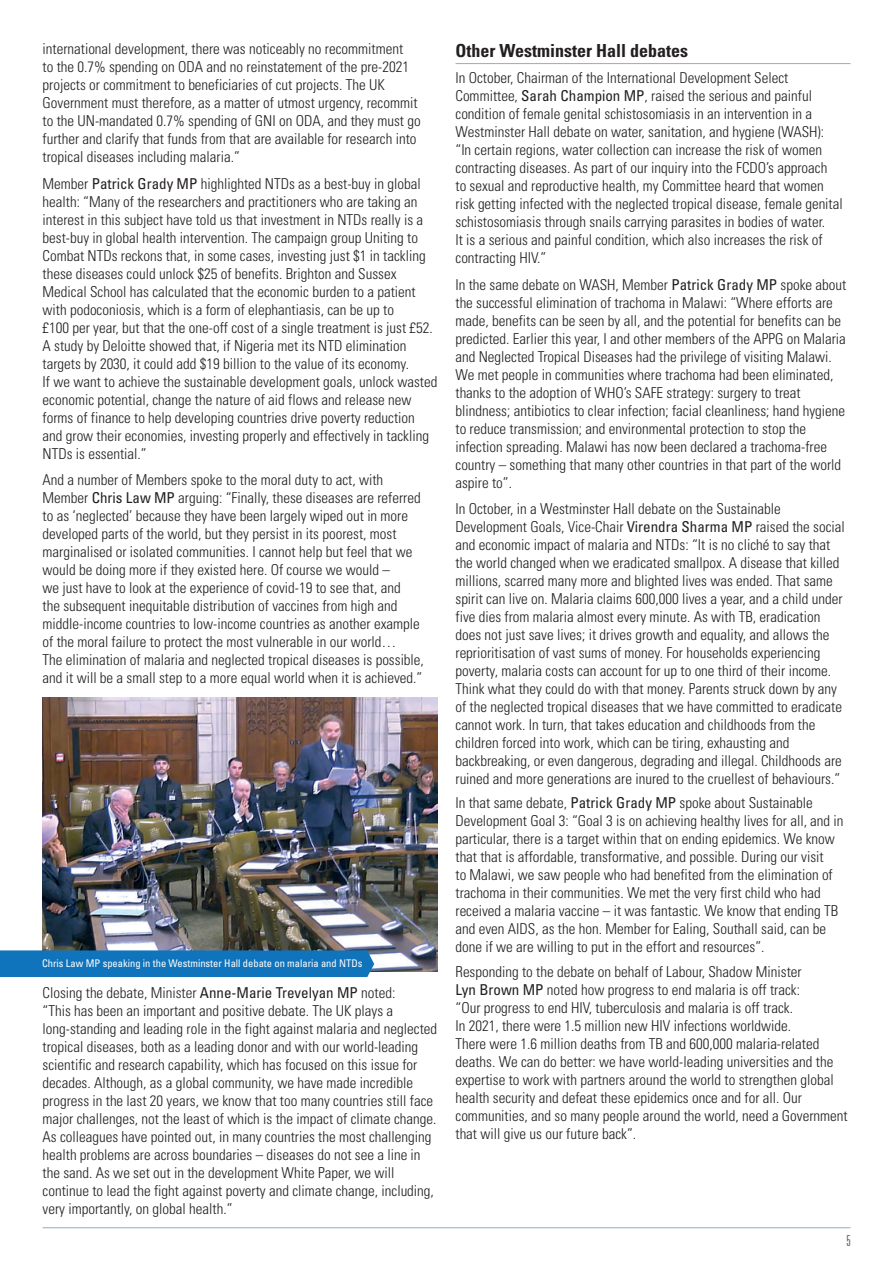
<style>
.page{position:relative;width:893px;height:1263px;background:#fff}
.page>*{position:absolute;margin:0;border:0;box-sizing:border-box;transform-origin:0 0}
.header_2{font:700 condensed 18px "Univers";color:#231f20}
.body_text_10pt{font:300 condensed 15px/18px "Univers";color:#231f20}
.t1{font:300 ultra-condensed 15px "Univers";color:#636366}
.t2{font:condensed 10.5px "Univers";color:#fff}
.s1{font-weight:400}
</style>
<div class="page">
<hr style="left:43px;top:1227px;width:807px;height:1px;background:#90acd8">
<hr style="left:455px;top:63px;width:395px;height:1px;background:#90acd8">
<img style="left:43px;top:698px;width:394px;height:273px">
<div style="left:0;top:950px;width:374px;height:27px;background:#1074bc"></div>
<p class="body_text_10pt" style="left:43px;top:40px;width:380px">international development, there was noticeably no recommitment<br>to the 0.7% spending on ODA and no reinstatement of the pre-2021 projects or commitment to beneficiaries of cut projects. The UK Government must therefore, as a matter of utmost urgency, recommit to the UN-mandated 0.7% spending of GNI on ODA, and they must go further and clarify that funds from that are available for research into tropical diseases including malaria.”</p>
<p class="body_text_10pt" style="left:43px;top:175px;width:396px">Member <span class="s1">Patrick Grady MP</span> highlighted NTDs as a best-buy in global health: “Many of the researchers and practitioners who are taking an interest in this subject have told us that investment in NTDs really is a best-buy in global health intervention. The campaign group Uniting to Combat NTDs reckons that, in some cases, investing just $1 in tackling these diseases could unlock $25 of benefits. Brighton and Sussex Medical School has calculated that the economic burden to a patient with podoconiosis, which is a form of elephantiasis, can be up to<br>£100 per year, but that the one-off cost of a single treatment is just £52.<br>A study by Deloitte showed that, if Nigeria met its NTD elimination targets by 2030, it could add $19 billion to the value of its economy.<br>If we want to achieve the sustainable development goals, unlock wasted economic potential, change the nature of aid flows and release new forms of finance to help developing countries drive poverty reduction and grow their economies, investing properly and effectively in tackling NTDs is essential.”</p>
<p class="body_text_10pt" style="left:43px;top:471px;width:383px">And a number of Members spoke to the moral duty to act, with Member <span class="s1">Chris Law MP</span> arguing: “Finally, these diseases are referred to as ‘neglected’ because they have been largely wiped out in more developed parts of the world, but they persist in its poorest, most marginalised or isolated communities. I cannot help but feel that we would be doing more if they existed here. Of course we would –<br>we just have to look at the experience of covid-19 to see that, and<br>the subsequent inequitable distribution of vaccines from high and middle-income countries to low-income countries as another example of the moral failure to protect the most vulnerable in our world…<br>The elimination of malaria and neglected tropical diseases is possible, and it will be a small step to a more equal world when it is achieved.”</p>
<p class="t2" style="left:42px;top:957px;width:322px">Chris Law MP speaking in the Westminster Hall debate on malaria and NTDs</p>
<p class="body_text_10pt" style="left:43px;top:984px;width:396px">Closing the debate, Minister <span class="s1">Anne-Marie Trevelyan MP</span> noted:<br>“This has been an important and positive debate. The UK plays a long-standing and leading role in the fight against malaria and neglected tropical diseases, both as a leading donor and with our world-leading scientific and research capability, which has focused on this issue for decades. Although, as a global community, we have made incredible progress in the last 20 years, we know that too many countries still face major challenges, not the least of which is the impact of climate change.<br>As colleagues have pointed out, in many countries the most challenging health problems are across boundaries – diseases do not see a line in the sand. As we set out in the development White Paper, we will continue to lead the fight against poverty and climate change, including, very importantly, on global health.”</p>
<p class="header_2" style="left:455px;top:39px;width:234px">Other Westminster Hall debates</p>
<p class="body_text_10pt" style="left:455px;top:69px;width:389px">In October, Chairman of the International Development Select Committee, <span class="s1">Sarah Champion MP</span>, raised the serious and painful condition of female genital schistosomiasis in an intervention in a Westminster Hall debate on water, sanitation, and hygiene (WASH): “In certain regions, water collection can increase the risk of women contracting diseases. As part of our inquiry into the FCDO’s approach<br>to sexual and reproductive health, my Committee heard that women risk getting infected with the neglected tropical disease, female genital schistosomiasis through snails carrying parasites in bodies of water.<br>It is a serious and painful condition, which also increases the risk of contracting HIV.”</p>
<p class="body_text_10pt" style="left:455px;top:276px;width:392px">In the same debate on WASH, Member <span class="s1">Patrick Grady MP</span> spoke about the successful elimination of trachoma in Malawi: “Where efforts are made, benefits can be seen by all, and the potential for benefits can be predicted. Earlier this year, I and other members of the APPG on Malaria and Neglected Tropical Diseases had the privilege of visiting Malawi.<br>We met people in communities where trachoma had been eliminated, thanks to the adoption of WHO’s SAFE strategy: surgery to treat blindness; antibiotics to clear infection; facial cleanliness; hand hygiene to reduce transmission; and environmental protection to stop the infection spreading. Malawi has now been declared a trachoma-free country – something that many other countries in that part of the world aspire to”.</p>
<p class="body_text_10pt" style="left:455px;top:500px;width:391px">In October, in a Westminster Hall debate on the Sustainable Development Goals, Vice-Chair <span class="s1">Virendra Sharma MP</span> raised the social and economic impact of malaria and NTDs: “It is no cliché to say that the world changed when we eradicated smallpox. A disease that killed millions, scarred many more and blighted lives was ended. That same spirit can live on. Malaria claims 600,000 lives a year, and a child under five dies from malaria almost every minute. As with TB, eradication does not just save lives; it drives growth and equality, and allows the reprioritisation of vast sums of money. For households experiencing poverty, malaria costs can account for up to one third of their income.<br>Think what they could do with that money. Parents struck down by any of the neglected tropical diseases that we have committed to eradicate cannot work. In turn, that takes education and childhoods from the children forced into work, which can be tiring, exhausting and backbreaking, or even dangerous, degrading and illegal. Childhoods are ruined and more generations are inured to the cruellest of behaviours.”</p>
<p class="body_text_10pt" style="left:455px;top:794px;width:390px">In that same debate, <span class="s1">Patrick Grady MP</span> spoke about Sustainable Development Goal 3: “Goal 3 is on achieving healthy lives for all, and in particular, there is a target within that on ending epidemics. We know that that is affordable, transformative, and possible. During our visit<br>to Malawi, we saw people who had benefited from the elimination of trachoma in their communities. We met the very first child who had received a malaria vaccine – it was fantastic. We know that ending TB and even AIDS, as the hon. Member for Ealing, Southall said, can be done if we are willing to put in the effort and resources”.</p>
<p class="body_text_10pt" style="left:455px;top:963px;width:394px">Responding to the debate on behalf of Labour, Shadow Minister<br><span class="s1">Lyn Brown MP</span> noted how progress to end malaria is off track:<br>“Our progress to end HIV, tuberculosis and malaria is off track.<br>In 2021, there were 1.5 million new HIV infections worldwide.<br>There were 1.6 million deaths from TB and 600,000 malaria-related deaths. We can do better: we have world-leading universities and the expertise to work with partners around the world to strengthen global health security and defeat these epidemics once and for all. Our communities, and so many people around the world, need a Government that will give us our future back”.</p>
<p class="t1" style="left:846px;top:1233px;width:6px">5</p>
</div>
